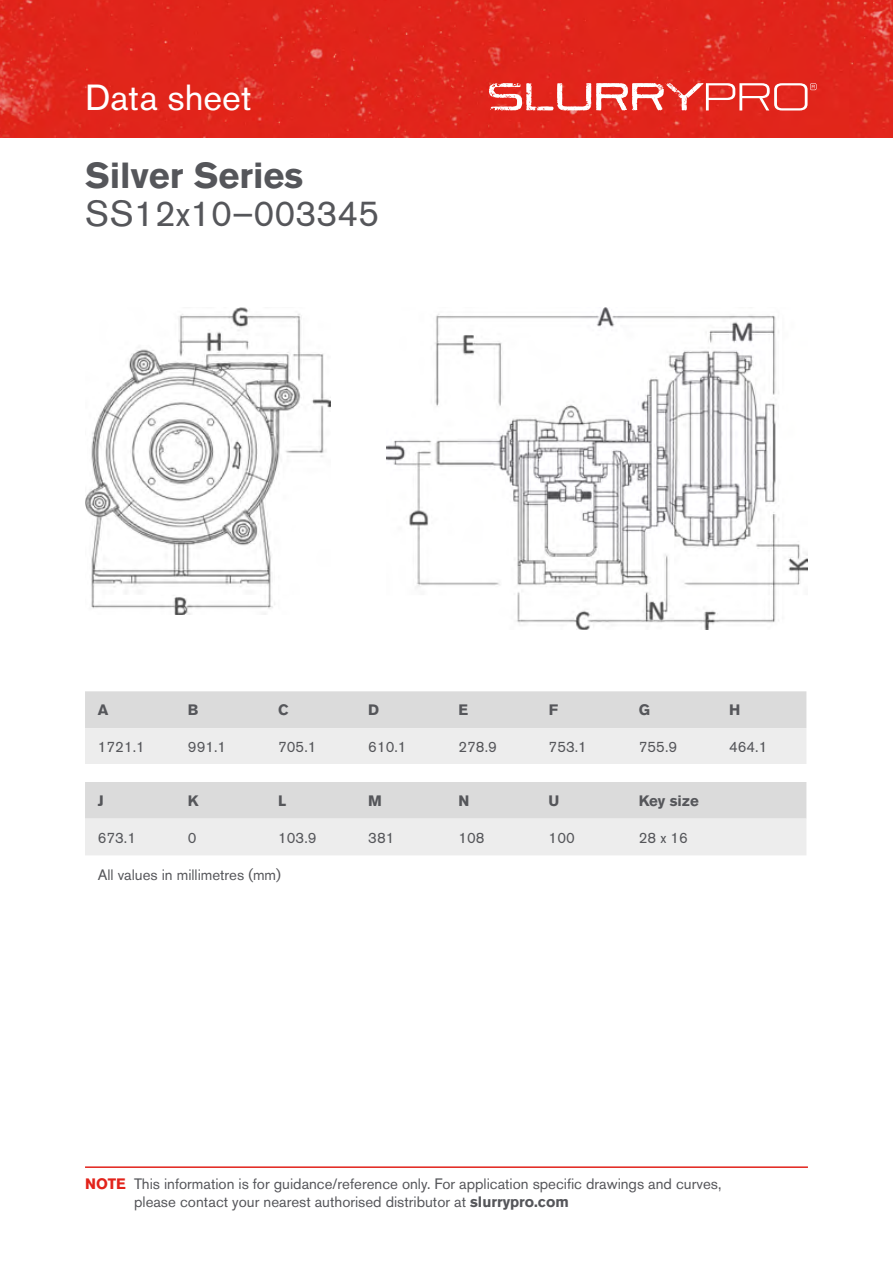
<style>
.page{position:relative;width:893px;height:1263px;background:#fff}
.page>*{position:absolute;margin:0;border:0;box-sizing:border-box;transform-origin:0 0}
.t1{font:36px "Akzidenz Grotesk BQ";color:#55565a}
.t2{font:700 36px "Akzidenz Grotesk BQ";color:#55565a}
.t3{font:36px "Akzidenz Grotesk BQ";color:#fff}
.t4{font:15px/18px "Akzidenz Grotesk BQ";color:#55565a}
.t5{font:700 15px "Akzidenz Grotesk BQ";color:#55565a}
.s1{font-weight:700;color:#e2231b}
.s2{font-weight:700}
</style>
<div class="page">
<img style="left:85px;top:307px;width:246px;height:308px">
<img style="left:387px;top:307px;width:421px;height:323px">
<div style="left:0;top:0;width:893px;height:138px;background:#e1251b"></div>
<hr style="left:85px;top:1166px;width:723px;height:2px;background:#e2231b">
<svg style="left:489px;top:83px;width:327px;height:28px"></svg>
<div style="left:85px;top:691px;width:721px;height:37px;background:#dbdbdb"></div>
<svg style="left:85px;top:728px;width:721px;height:127px;background:#e7e7e7"></svg>
<div style="left:85px;top:765px;width:721px;height:17px;background:#fff"></div>
<h1 class="t3" style="left:85px;top:76px;width:168px">Data sheet</h1>
<h1 class="t2" style="left:85px;top:155px;width:220px">Silver Series</h1>
<h1 class="t1" style="left:85px;top:192px;width:296px">SS12x10–003345</h1>
<p class="t5" style="left:98px;top:701px;width:12px">A</p>
<p class="t5" style="left:188px;top:701px;width:12px">B</p>
<p class="t5" style="left:278px;top:701px;width:12px">C</p>
<p class="t5" style="left:368px;top:701px;width:12px">D</p>
<p class="t5" style="left:458px;top:701px;width:11px">E</p>
<p class="t5" style="left:549px;top:701px;width:11px">F</p>
<p class="t5" style="left:639px;top:701px;width:13px">G</p>
<p class="t5" style="left:729px;top:701px;width:13px">H</p>
<p class="t4" style="left:98px;top:738px;width:49px">1721.1</p>
<p class="t4" style="left:188px;top:738px;width:40px">991.1</p>
<p class="t4" style="left:278px;top:738px;width:40px">705.1</p>
<p class="t4" style="left:368px;top:738px;width:40px">610.1</p>
<p class="t4" style="left:458px;top:738px;width:40px">278.9</p>
<p class="t4" style="left:549px;top:738px;width:40px">753.1</p>
<p class="t4" style="left:639px;top:738px;width:40px">755.9</p>
<p class="t4" style="left:729px;top:738px;width:40px">464.1</p>
<p class="t5" style="left:98px;top:792px;width:7px">J</p>
<p class="t5" style="left:188px;top:792px;width:12px">K</p>
<p class="t5" style="left:278px;top:792px;width:10px">L</p>
<p class="t5" style="left:368px;top:792px;width:15px">M</p>
<p class="t5" style="left:458px;top:792px;width:12px">N</p>
<p class="t5" style="left:549px;top:792px;width:12px">U</p>
<p class="t5" style="left:639px;top:792px;width:62px">Key size</p>
<p class="t4" style="left:98px;top:828px;width:40px">673.1</p>
<p class="t4" style="left:188px;top:828px;width:10px">0</p>
<p class="t4" style="left:278px;top:828px;width:40px">103.9</p>
<p class="t4" style="left:368px;top:828px;width:28px">381</p>
<p class="t4" style="left:458px;top:828px;width:28px">108</p>
<p class="t4" style="left:549px;top:828px;width:28px">100</p>
<p class="t4" style="left:639px;top:828px;width:51px">28 x 16</p>
<p class="t4" style="left:98px;top:866px;width:185px">All values in millimetres (mm)</p>
<p class="t4" style="left:134px;top:1175px;width:589px;text-indent:-49px"><span class="s1">NOTE</span> This information is for guidance/reference only. For application specific drawings and curves, please contact your nearest authorised distributor at <span class="s2">slurrypro.com</span></p>
</div>
